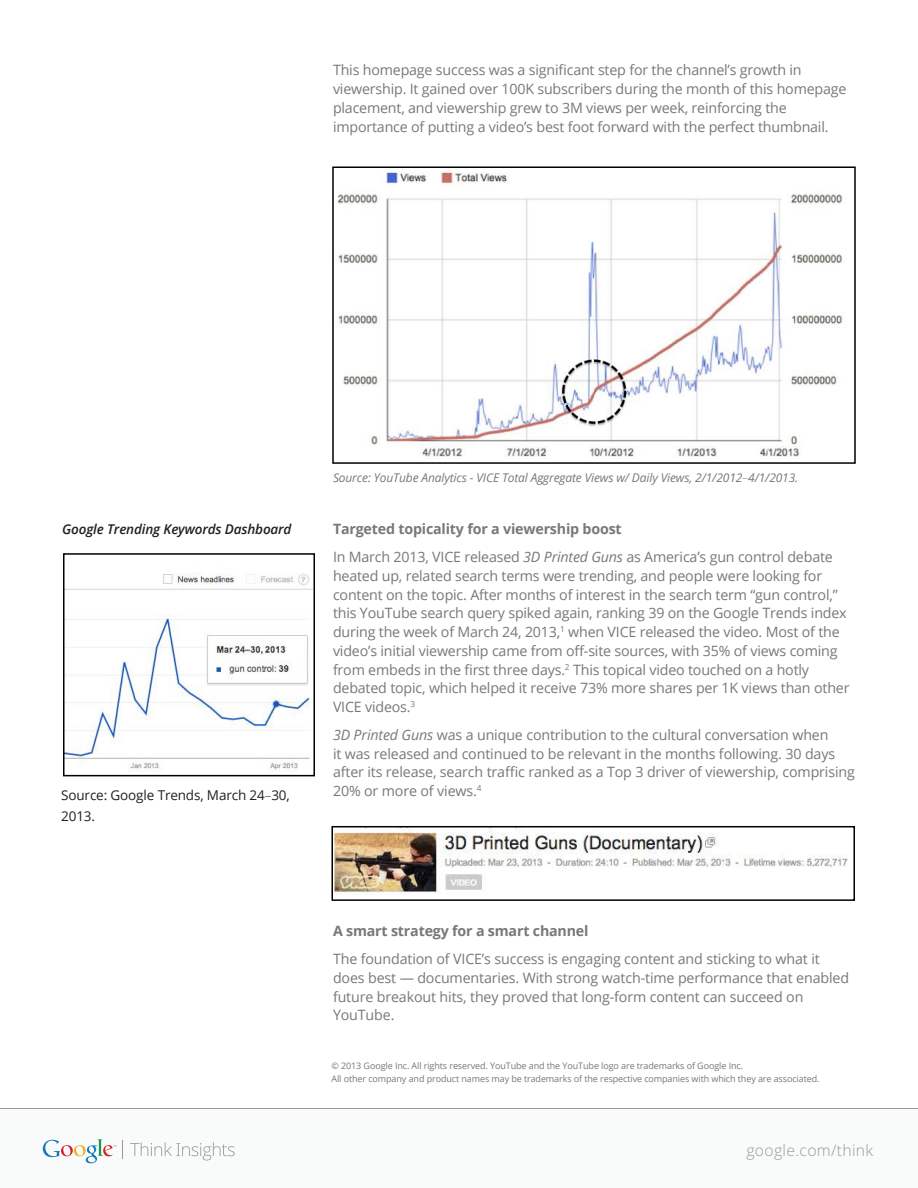
<style>
.page{position:relative;width:918px;height:1188px;background:#fff}
.page>*{position:absolute;margin:0;border:0;box-sizing:border-box;transform-origin:0 0}
.t1{font:300 15.75px "Open Sans";letter-spacing:.02em;color:#999}
.Body_Text{font:14.25px/18.8px "Open Sans";letter-spacing:-.015em;color:#76787b}
.Body_Text-2{font:700 14.25px "Open Sans";letter-spacing:-.015em;color:#76787b}
.Body_Text-3{font:13.5px/21px "Open Sans";letter-spacing:-.01em;color:#231f20}
.Body_Text-4{font:italic 600 13.5px "Open Sans";letter-spacing:-.01em;color:#231f20}
.Sidebar_text{font:italic 12px "Open Sans";letter-spacing:-.01em;color:#76787b}
.End_Footer__copyrigh{font:9px "Open Sans";letter-spacing:-.01em;color:#76787b}
.s1{font-weight:300}
.s2{font-weight:300;font-style:normal}
.s3{font-style:italic}
</style>
<div class="page">
<div style="left:1px;top:1108px;width:917px;height:80px;background:#f9fafa"></div>
<hr style="left:0;top:1108px;width:918px;height:1px;background:#999">
<svg style="left:43px;top:1139px;width:73px;height:24px"></svg>
<svg style="left:130px;top:1142px;width:105px;height:18px"></svg>
<svg style="left:122px;top:1140px;width:1px;height:18px"></svg>
<img style="left:337px;top:171px;width:506px;height:286px">
<div style="left:332px;top:166px;width:524px;height:298px;border:2px solid #000"></div>
<img style="left:335px;top:829px;width:513px;height:65px">
<div style="left:332px;top:826px;width:523px;height:75px;border:2px solid #000"></div>
<img style="left:66px;top:574px;width:246px;height:198px">
<div style="left:63px;top:553px;width:252px;height:223px;border:2px solid #000"></div>
<p class="Body_Text" style="left:333px;top:60px;width:515px">This homepage success was a significant step for the channel’s growth in viewership. It gained over 100K subscribers during the month of this homepage placement, and viewership grew to 3M views per week, reinforcing the importance of putting a video’s best foot forward with the perfect thumbnail.</p>
<p class="Body_Text-4" style="left:62px;top:520px;width:231px">Google Trending Keywords Dashboard</p>
<p class="Body_Text-3" style="left:61px;top:784px;width:230px">Source: Google Trends, March 24<span class="s1">–</span>30,<br>2013.</p>
<p class="Sidebar_text" style="left:333px;top:470px;width:467px">Source: YouTube Analytics - VICE Total Aggregate Views w/ Daily Views, 2/1/2012<span class="s2">–</span>4/1/2013.</p>
<p class="Body_Text-2" style="left:333px;top:519px;width:290px">Targeted topicality for a viewership boost</p>
<p class="Body_Text" style="left:333px;top:547px;width:518px">In March 2013, VICE released <span class="s3">3D Printed Guns</span> as America’s gun control debate heated up, related search terms were trending, and people were looking for content on the topic. After months of interest in the search term “gun control,” this YouTube search query spiked again, ranking 39 on the Google Trends index during the week of March 24, 2013,<sup>1</sup> when VICE released the video. Most of the video’s initial viewership came from off-site sources, with 35% of views coming from embeds in the first three days.<sup>2</sup> This topical video touched on a hotly debated topic, which helped it receive 73% more shares per 1K views than other VICE videos.<sup>3</sup></p>
<p class="Body_Text" style="left:333px;top:725px;width:523px"><span class="s3">3D Printed Guns</span> was a unique contribution to the cultural conversation when<br>it was released and continued to be relevant in the months following. 30 days after its release, search traffic ranked as a Top 3 driver of viewership, comprising 20% or more of views.<sup>4</sup></p>
<p class="Body_Text-2" style="left:333px;top:921px;width:257px">A smart strategy for a smart channel</p>
<p class="Body_Text" style="left:333px;top:949px;width:518px">The foundation of VICE’s success is engaging content and sticking to what it does best — documentaries. With strong watch-time performance that enabled future breakout hits, they proved that long-form content can succeed on YouTube.</p>
<p class="End_Footer__copyrigh" style="left:332px;top:1059px;width:413px">© 2013 Google Inc. All rights reserved. YouTube and the YouTube logo are trademarks of Google Inc.</p>
<p class="End_Footer__copyrigh" style="left:332px;top:1073px;width:490px">All other company and product names may be trademarks of the respective companies with which they are associated.</p>
<p class="t1" style="left:746px;top:1139px;width:128px">google.com/think</p>
</div>
